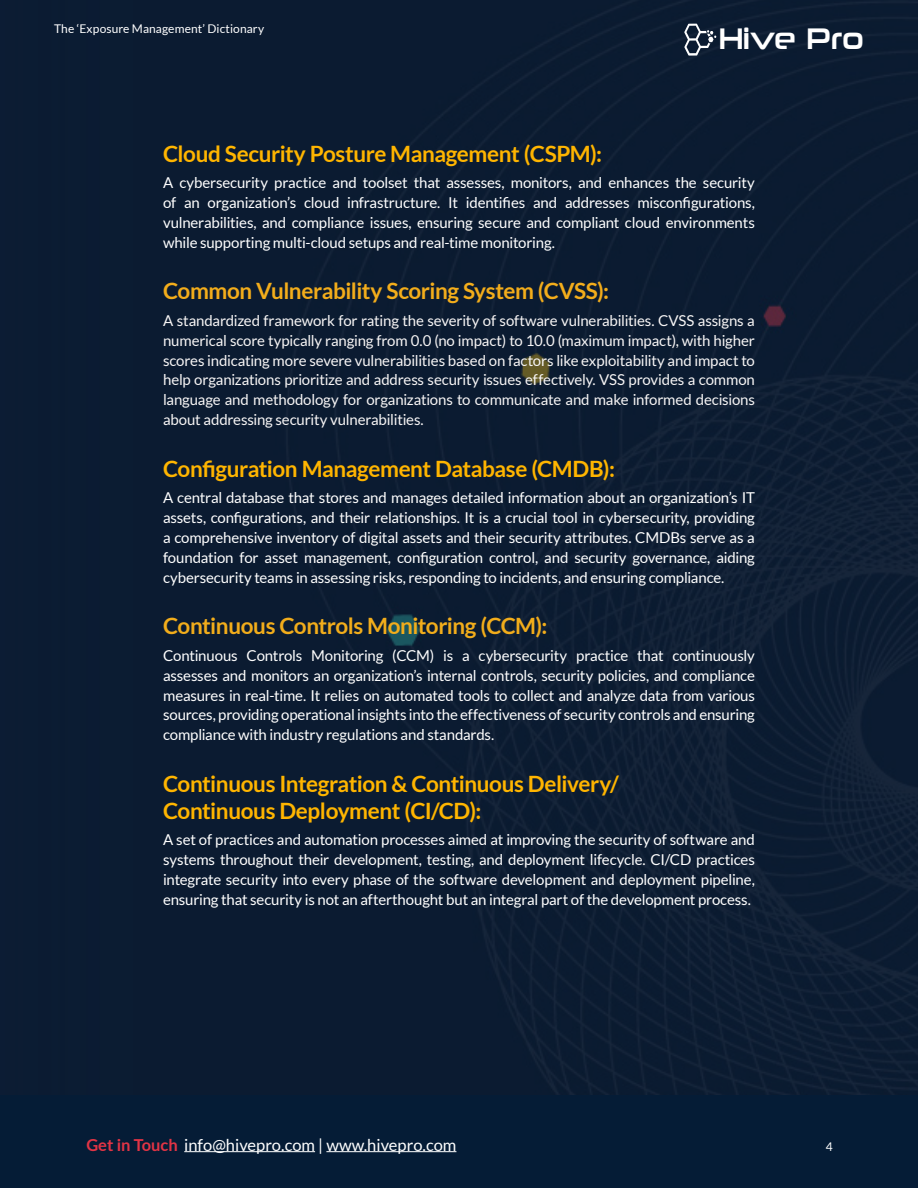
<style>
.page{position:relative;width:918px;height:1188px;background:#051c36}
.page>*{position:absolute;margin:0;border:0;box-sizing:border-box;transform-origin:0 0}
.t1{font:29.85px "Neuropolitical Rg";color:#fff;scale:.9 1}
.t2{font:700 22.5px "Lato";letter-spacing:-.02em;color:#ffb500}
.t3{font:700 22.5px "Lato";letter-spacing:-.02em;color:#f3ad1b}
.t4{font:700 22.5px "Lato";letter-spacing:-.025em;color:#f2ad1b}
.t5{font:16.5px "Lato";color:#fff}
.t6{font:15px/19.8px "Lato";letter-spacing:-.01em;color:#fff;text-align:justify}
.t7{font:15px/19.8px "Lato";letter-spacing:-.015em;color:#f7f5f5;text-align:justify}
.t8{font:12px "Lato";letter-spacing:.01em;color:#fff}
.s1{font-weight:700;color:#e23445}
</style>
<div class="page">
<hr style="left:184px;top:1151px;width:131px;height:1px;background:#fff">
<hr style="left:326px;top:1151px;width:130px;height:1px;background:#fff">
<svg style="left:684px;top:24px;width:32px;height:32px"></svg>
<p class="t8" style="left:54px;top:22px;width:212px">The ‘Exposure Management’ Dictionary</p>
<h1 class="t1" style="left:718px;top:20px;width:164px">Hive Pro</h1>
<p class="t2" style="left:163px;top:141px;width:441px">Cloud Security Posture Management (CSPM):</p>
<p class="t6" style="left:163px;top:173px;width:593px">A cybersecurity practice and toolset that assesses, monitors, and enhances the security of an organization’s cloud infrastructure. It identifies and addresses misconfigurations, vulnerabilities, and compliance issues, ensuring secure and compliant cloud environments while supporting multi-cloud setups and real-time monitoring.</p>
<p class="t3" style="left:163px;top:278px;width:448px">Common Vulnerability Scoring System (CVSS):</p>
<p class="t7" style="left:163px;top:311px;width:593px">A standardized framework for rating the severity of software vulnerabilities. CVSS assigns a numerical score typically ranging from 0.0 (no impact) to 10.0 (maximum impact), with higher scores indicating more severe vulnerabilities based on factors like exploitability and impact to help organizations prioritize and address security issues effectively. VSS provides a common language and methodology for organizations to communicate and make informed decisions about addressing security vulnerabilities.</p>
<p class="t2" style="left:163px;top:456px;width:453px">Configuration Management Database (CMDB):</p>
<p class="t6" style="left:163px;top:488px;width:593px">A central database that stores and manages detailed information about an organization’s IT assets, configurations, and their relationships. It is a crucial tool in cybersecurity, providing a comprehensive inventory of digital assets and their security attributes. CMDBs serve as a foundation for asset management, configuration control, and security governance, aiding cybersecurity teams in assessing risks, responding to incidents, and ensuring compliance.</p>
<p class="t4" style="left:163px;top:613px;width:386px">Continuous Controls Monitoring (CCM):</p>
<p class="t6" style="left:163px;top:646px;width:593px">Continuous Controls Monitoring (CCM) is a cybersecurity practice that continuously assesses and monitors an organization’s internal controls, security policies, and compliance measures in real-time. It relies on automated tools to collect and analyze data from various sources, providing operational insights into the effectiveness of security controls and ensuring compliance with industry regulations and standards.</p>
<p class="t2" style="left:163px;top:771px;width:457px">Continuous Integration &amp; Continuous Delivery/</p>
<p class="t2" style="left:163px;top:798px;width:320px">Continuous Deployment (CI/CD):</p>
<p class="t6" style="left:163px;top:830px;width:593px">A set of practices and automation processes aimed at improving the security of software and systems throughout their development, testing, and deployment lifecycle. CI/CD practices integrate security into every phase of the software development and deployment pipeline, ensuring that security is not an afterthought but an integral part of the development process.</p>
<p class="t5" style="left:86px;top:1135px;width:372px"><span class="s1">Get in Touch</span> info@hivepro.com | www.hivepro.com</p>
<p class="t8" style="left:826px;top:1140px;width:8px">4</p>
</div>
